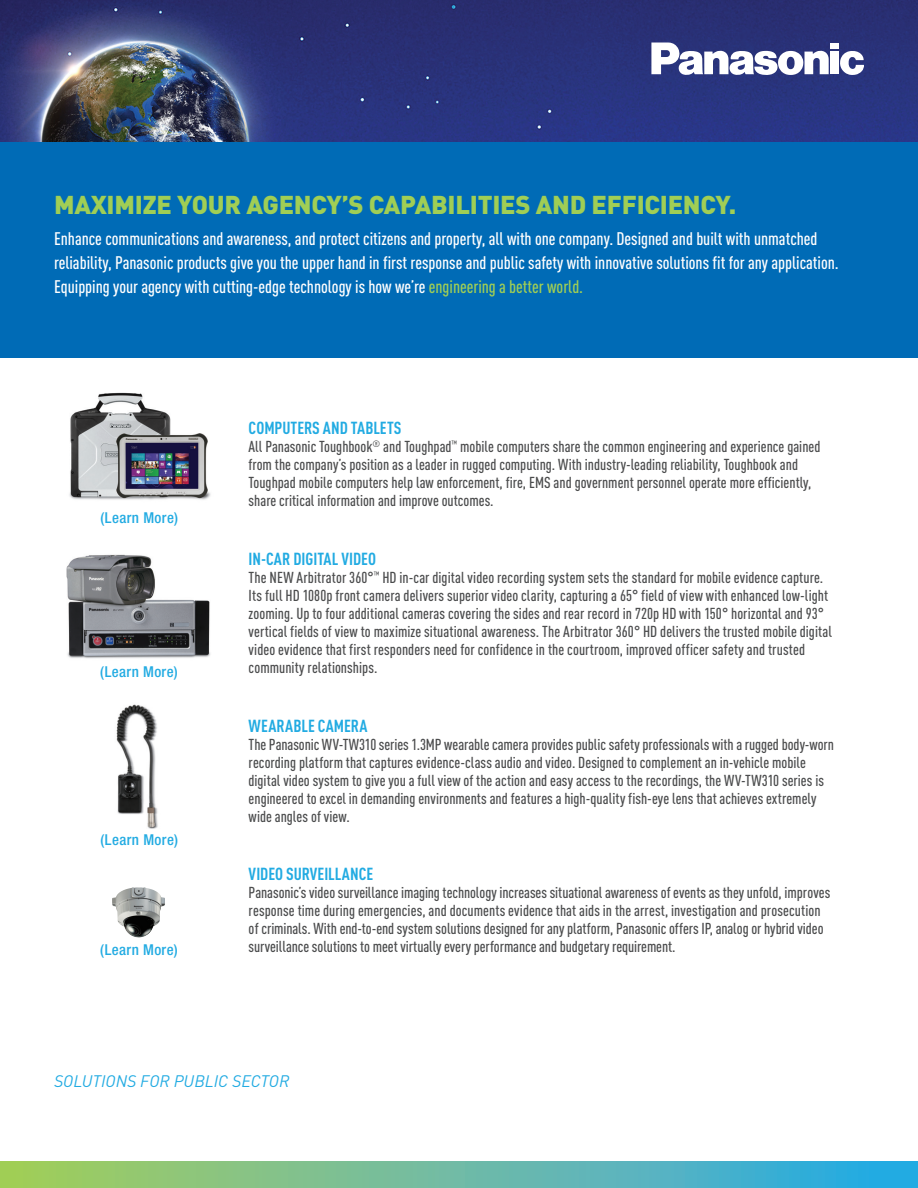
<style>
.page{position:relative;width:918px;height:1188px;background:#fff}
.page>*{position:absolute;margin:0;border:0;box-sizing:border-box;transform-origin:0 0}
.t1{font:900 25.5px "DIN";letter-spacing:-.01em;color:#a0ce55}
.t2{font:500 18px/24px "DIN Cond";color:#fff}
.body{font:700 17.25px "DIN Cond";color:#22abe2}
.t3{font:italic 16.5px "DIN";color:#22abe2}
.body-2{font:500 15.6px/18px "DIN Cond";color:#4b4c4d}
.body-3{font:500 condensed 15px "Helvetica Neue LT Std";letter-spacing:.03em;color:#22abe2}
.s1{color:#a0ce55}
</style>
<div class="page">
<img style="left:0;top:0;width:918px;height:142px">
<svg style="left:840px;top:51px;width:24px;height:24px"></svg>
<div style="left:830px;top:43px;width:9px;height:5px;background:#fff"></div>
<div style="left:830px;top:52px;width:9px;height:22px;background:#fff"></div>
<svg style="left:651px;top:43px;width:178px;height:32px"></svg>
<div style="left:0;top:1161px;width:918px;height:27px;background:linear-gradient(to right,#abcd5c,#2aa9eb)"></div>
<div style="left:0;top:142px;width:918px;height:216px;background:#006bb6"></div>
<img style="left:116px;top:704px;width:42px;height:125px">
<img style="left:112px;top:887px;width:53px;height:51px">
<img style="left:66px;top:554px;width:145px;height:105px">
<img style="left:69px;top:392px;width:142px;height:108px">
<p class="t1" style="left:54px;top:188px;width:684px">MAXIMIZE YOUR AGENCY’S CAPABILITIES AND EFFICIENCY.</p>
<p class="t2" style="left:54px;top:226px;width:786px">Enhance communications and awareness, and protect citizens and property, all with one company. Designed and built with unmatched reliability, Panasonic products give you the upper hand in first response and public safety with innovative solutions fit for any application.<br>Equipping your agency with cutting-edge technology is how we’re <span class="s1">engineering a better world.</span></p>
<p class="body-3" style="left:100px;top:508px;width:79px">(Learn More)</p>
<p class="body-3" style="left:100px;top:663px;width:79px">(Learn More)</p>
<p class="body-3" style="left:100px;top:831px;width:79px">(Learn More)</p>
<p class="body-3" style="left:100px;top:940px;width:79px">(Learn More)</p>
<p class="body" style="left:249px;top:417px;width:154px">COMPUTERS AND TABLETS</p>
<p class="body-2" style="left:249px;top:437px;width:573px">All Panasonic Toughbook<sup>®</sup> and Toughpad<sup>™</sup> mobile computers share the common engineering and experience gained from the company’s position as a leader in rugged computing. With industry-leading reliability, Toughbook and Toughpad mobile computers help law enforcement, fire, EMS and government personnel operate more efficiently, share critical information and improve outcomes.</p>
<p class="body" style="left:249px;top:549px;width:129px">IN-CAR DIGITAL VIDEO</p>
<p class="body-2" style="left:249px;top:568px;width:585px">The NEW Arbitrator 360°<sup>™</sup> HD in-car digital video recording system sets the standard for mobile evidence capture.<br>Its full HD 1080p front camera delivers superior video clarity, capturing a 65° field of view with enhanced low-light zooming. Up to four additional cameras covering the sides and rear record in 720p HD with 150° horizontal and 93° vertical fields of view to maximize situational awareness. The Arbitrator 360° HD delivers the trusted mobile digital video evidence that first responders need for confidence in the courtroom, improved officer safety and trusted community relationships.</p>
<p class="body" style="left:249px;top:715px;width:120px">WEARABLE CAMERA</p>
<p class="body-2" style="left:249px;top:735px;width:587px">The Panasonic WV-TW310 series 1.3MP wearable camera provides public safety professionals with a rugged body-worn recording platform that captures evidence-class audio and video. Designed to complement an in-vehicle mobile digital video system to give you a full view of the action and easy access to the recordings, the WV-TW310 series is engineered to excel in demanding environments and features a high-quality fish-eye lens that achieves extremely wide angles of view.</p>
<p class="body" style="left:249px;top:864px;width:126px">VIDEO SURVEILLANCE</p>
<p class="body-2" style="left:249px;top:883px;width:583px">Panasonic’s video surveillance imaging technology increases situational awareness of events as they unfold, improves response time during emergencies, and documents evidence that aids in the arrest, investigation and prosecution of criminals. With end-to-end system solutions designed for any platform, Panasonic offers IP, analog or hybrid video surveillance solutions to meet virtually every performance and budgetary requirement.</p>
<p class="t3" style="left:54px;top:1070px;width:237px">SOLUTIONS FOR PUBLIC SECTOR</p>
</div>
